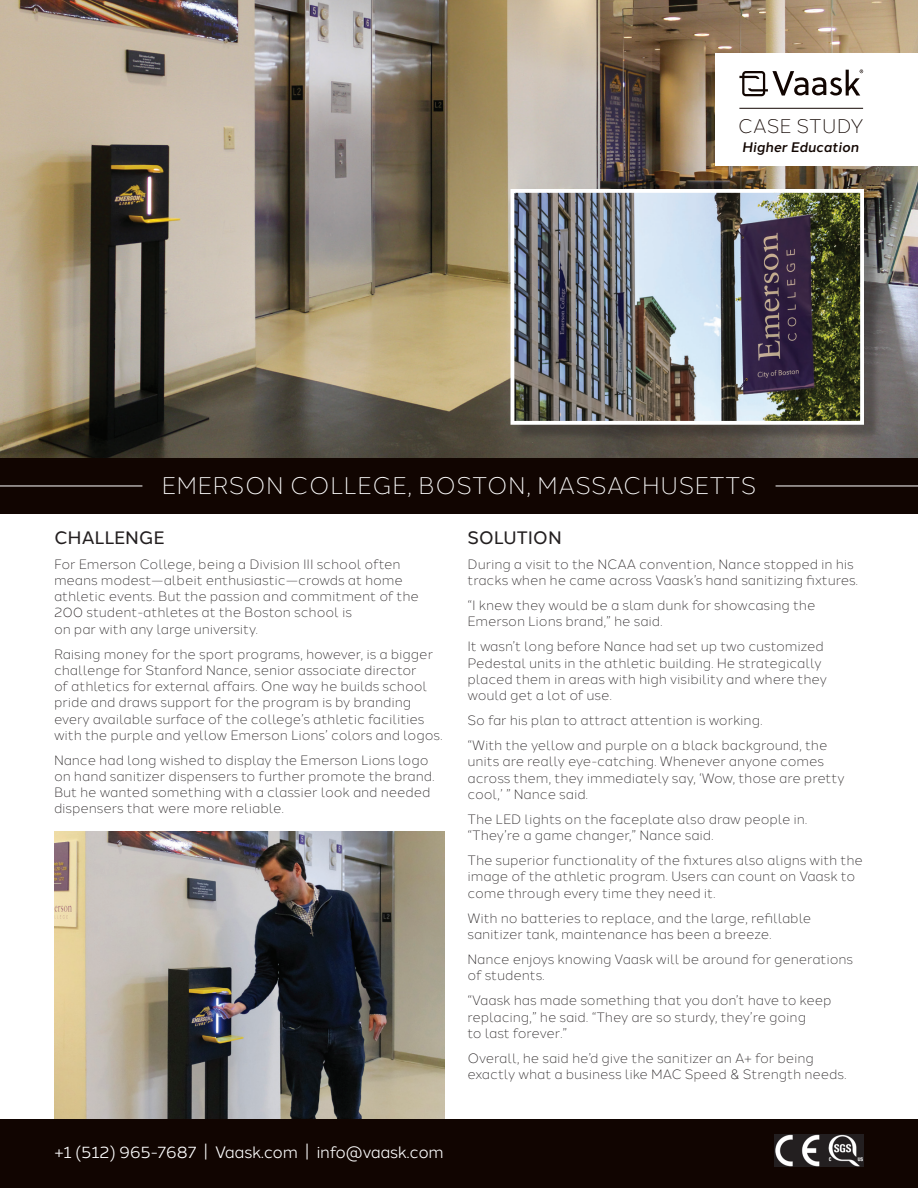
<style>
.page{position:relative;width:918px;height:1188px;background:#fff}
.page>*{position:absolute;margin:0;border:0;box-sizing:border-box;transform-origin:0 0}
.t1{font:300 24px "Halcom";letter-spacing:.01em;color:#fff}
.t2{font:300 19.65px "Halcom";color:#110501}
.t3{font:18px "Halcom";letter-spacing:-.01em;color:#231f20}
.t4{font:16.5px "Halcom";letter-spacing:-.025em;color:#fff}
.t5{font:italic 500 13.8px "Halcom";color:#110501}
.t6{font:300 13.5px/16.2px "Halcom";letter-spacing:-.01em;color:#231f20}
</style>
<div class="page">
<img style="left:0;top:0;width:918px;height:458px">
<div style="left:0;top:458px;width:918px;height:55px;background:#110501"></div>
<hr style="left:776px;top:486px;width:142px;height:1px;background:#fff">
<img style="left:55px;top:831px;width:390px;height:289px">
<hr style="left:0;top:486px;width:142px;height:1px;background:#fff">
<div style="left:0;top:1120px;width:918px;height:68px;background:#110501"></div>
<img style="left:775px;top:1135px;width:89px;height:32px">
<div style="left:515px;top:194px;width:365px;height:247px;background:#231f20;opacity:.35"></div>
<img style="left:516px;top:194px;width:343px;height:226px">
<div style="left:511px;top:189px;width:353px;height:236px;border:4px solid #fff"></div>
<div style="left:715px;top:54px;width:203px;height:112px;background:#fff"></div>
<hr style="left:739px;top:108px;width:124px;height:1px;background:#110501">
<svg style="left:739px;top:69px;width:124px;height:27px"></svg>
<h2 class="t2" style="left:738px;top:111px;width:128px">CASE STUDY</h2>
<p class="t5" style="left:742px;top:136px;width:118px">Higher Education</p>
<h1 class="t1" style="left:162px;top:467px;width:597px">EMERSON COLLEGE, BOSTON, MASSACHUSETTS</h1>
<h3 class="t3" style="left:54px;top:523px;width:112px">CHALLENGE</h3>
<p class="t6" style="left:54px;top:555px;width:367px">For Emerson College, being a Division III school often means modest—albeit enthusiastic—crowds at home athletic events. But the passion and commitment of the 200 student-athletes at the Boston school is<br>on par with any large university.</p>
<p class="t6" style="left:54px;top:645px;width:390px">Raising money for the sport programs, however, is a bigger challenge for Stanford Nance, senior associate director<br>of athletics for external affairs. One way he builds school pride and draws support for the program is by branding every available surface of the college’s athletic facilities with the purple and yellow Emerson Lions’ colors and logos.</p>
<p class="t6" style="left:54px;top:751px;width:382px">Nance had long wished to display the Emerson Lions logo on hand sanitizer dispensers to further promote the brand.<br>But he wanted something with a classier look and needed dispensers that were more reliable.</p>
<p class="t4" style="left:54px;top:1139px;width:391px">+1 (512) 965-7687 | Vaask.com | info@vaask.com</p>
<h3 class="t3" style="left:467px;top:523px;width:96px">SOLUTION</h3>
<p class="t6" style="left:467px;top:555px;width:392px">During a visit to the NCAA convention, Nance stopped in his tracks when he came across Vaask’s hand sanitizing fixtures.</p>
<p class="t6" style="left:467px;top:596px;width:350px">“I knew they would be a slam dunk for showcasing the<br>Emerson Lions brand,” he said.</p>
<p class="t6" style="left:467px;top:637px;width:361px">It wasn’t long before Nance had set up two customized Pedestal units in the athletic building. He strategically placed them in areas with high visibility and where they would get a lot of use.</p>
<p class="t6" style="left:467px;top:707px;width:362px;line-height:25px">So far his plan to attract attention is working.<br>“With the yellow and purple on a black background, the</p>
<p class="t6" style="left:467px;top:752px;width:379px">units are really eye-catching. Whenever anyone comes across them, they immediately say, ‘Wow, those are pretty cool,’ ” Nance said.</p>
<p class="t6" style="left:467px;top:810px;width:342px">The LED lights on the faceplate also draw people in. “They’re a game changer,” Nance said.</p>
<p class="t6" style="left:467px;top:851px;width:397px">The superior functionality of the fixtures also aligns with the image of the athletic program. Users can count on Vaask to come through every time they need it.</p>
<p class="t6" style="left:467px;top:909px;width:345px">With no batteries to replace, and the large, refillable sanitizer tank, maintenance has been a breeze.</p>
<p class="t6" style="left:467px;top:950px;width:387px">Nance enjoys knowing Vaask will be around for generations of students.</p>
<p class="t6" style="left:467px;top:991px;width:366px">“Vaask has made something that you don’t have to keep replacing,” he said. “They are so sturdy, they’re going<br>to last forever.”</p>
<p class="t6" style="left:467px;top:1049px;width:381px">Overall, he said he’d give the sanitizer an A+ for being exactly what a business like MAC Speed &amp; Strength needs.</p>
</div>
